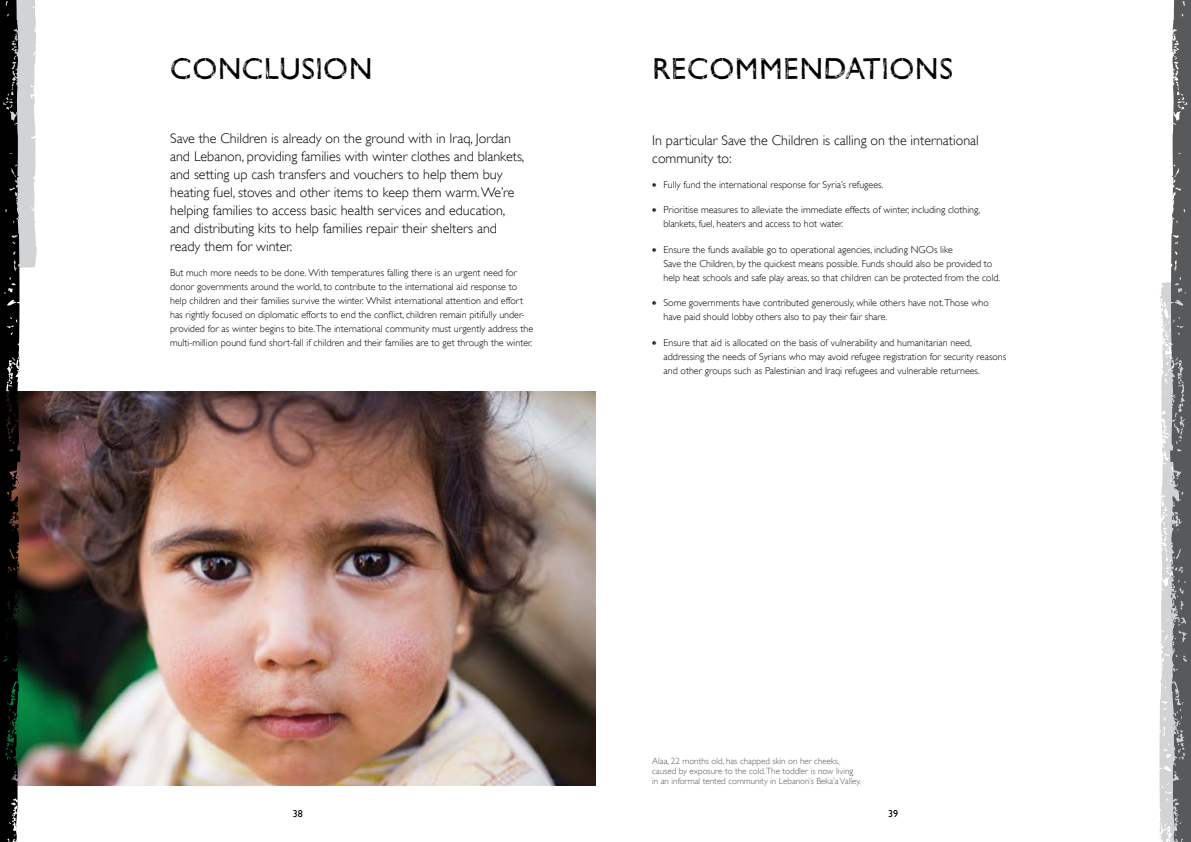
<style>
.page{position:relative;width:1191px;height:842px;background:#fff}
.page>*{position:absolute;margin:0;border:0;box-sizing:border-box;transform-origin:0 0}
.t1{font:31px "Gill Sans Woodblock";color:#000}
.t2{font:300 14px/18px "Gill Sans";color:#000}
.t3{font:300 10px/14px "Gill Sans";color:#000}
.t4{font:10px "Gill Sans";color:#000}
.t5{font:300 9px/10px "Gill Sans";color:#58595b}
.s1{font-family:"Gill Sans Woodblock";font-weight:700;font-size:12px}
</style>
<div class="page">
<img style="left:39px;top:391px;width:556px;height:394px">
<svg style="left:1159px;top:0;width:32px;height:842px"></svg>
<svg style="left:0;top:0;width:39px;height:842px;background:#585954"></svg>
<h1 class="t1" style="left:170px;top:50px;width:204px">CONCLUSION</h1>
<h1 class="t1" style="left:652px;top:50px;width:302px">RECOMMENDATIONS</h1>
<p class="t2" style="left:170px;top:129px;width:356px">Save the Children is already on the ground with in Iraq, Jordan and Lebanon, providing families with winter clothes and blankets, and setting up cash transfers and vouchers to help them buy heating fuel, stoves and other items to keep them warm. We’re helping families to access basic health services and education, and distributing kits to help families repair their shelters and ready them for winter.</p>
<p class="t3" style="left:170px;top:266px;width:365px">But much more needs to be done. With temperatures falling there is an urgent need for donor governments around the world, to contribute to the international aid response to help children and their families survive the winter. Whilst international attention and effort has rightly focused on diplomatic efforts to end the conflict, children remain pitifully under&shy;provided for as winter begins to bite.The international community must urgently address the multi-million pound fund short-fall if children and their families are to get through the winter.</p>
<h2 class="t2" style="left:652px;top:131px;width:328px">In particular Save the Children is calling on the international community to:</h2>
<p class="t3" style="left:652px;top:178px;width:233px"><span class="s1">•</span> Fully fund the international response for Syria’s refugees.</p>
<p class="t3" style="left:663px;top:203px;width:318px;text-indent:-11px"><span class="s1">•</span> Prioritise measures to alleviate the immediate effects of winter, including clothing, blankets, fuel, heaters and access to hot water.</p>
<p class="t3" style="left:663px;top:242px;width:338px;text-indent:-11px"><span class="s1">•</span> Ensure the funds available go to operational agencies, including NGOs like<br>Save the Children, by the quickest means possible. Funds should also be provided to help heat schools and safe play areas, so that children can be protected from the cold.</p>
<p class="t3" style="left:663px;top:296px;width:327px;text-indent:-11px"><span class="s1">•</span> Some governments have contributed generously, while others have not.Those who have paid should lobby others also to pay their fair share.</p>
<p class="t3" style="left:663px;top:335px;width:344px;text-indent:-11px"><span class="s1">•</span> Ensure that aid is allocated on the basis of vulnerability and humanitarian need, addressing the needs of Syrians who may avoid refugee registration for security reasons and other groups such as Palestinian and Iraqi refugees and vulnerable returnees.</p>
<p class="t5" style="left:652px;top:756px;width:210px">Alaa, 22 months old, has chapped skin on her cheeks, caused by exposure to the cold.The toddler is now living in an informal tented community in Lebanon’s Beka’a Valley.</p>
<p class="t4" style="left:293px;top:808px;width:11px">38</p>
<p class="t4" style="left:888px;top:808px;width:11px">39</p>
</div>
